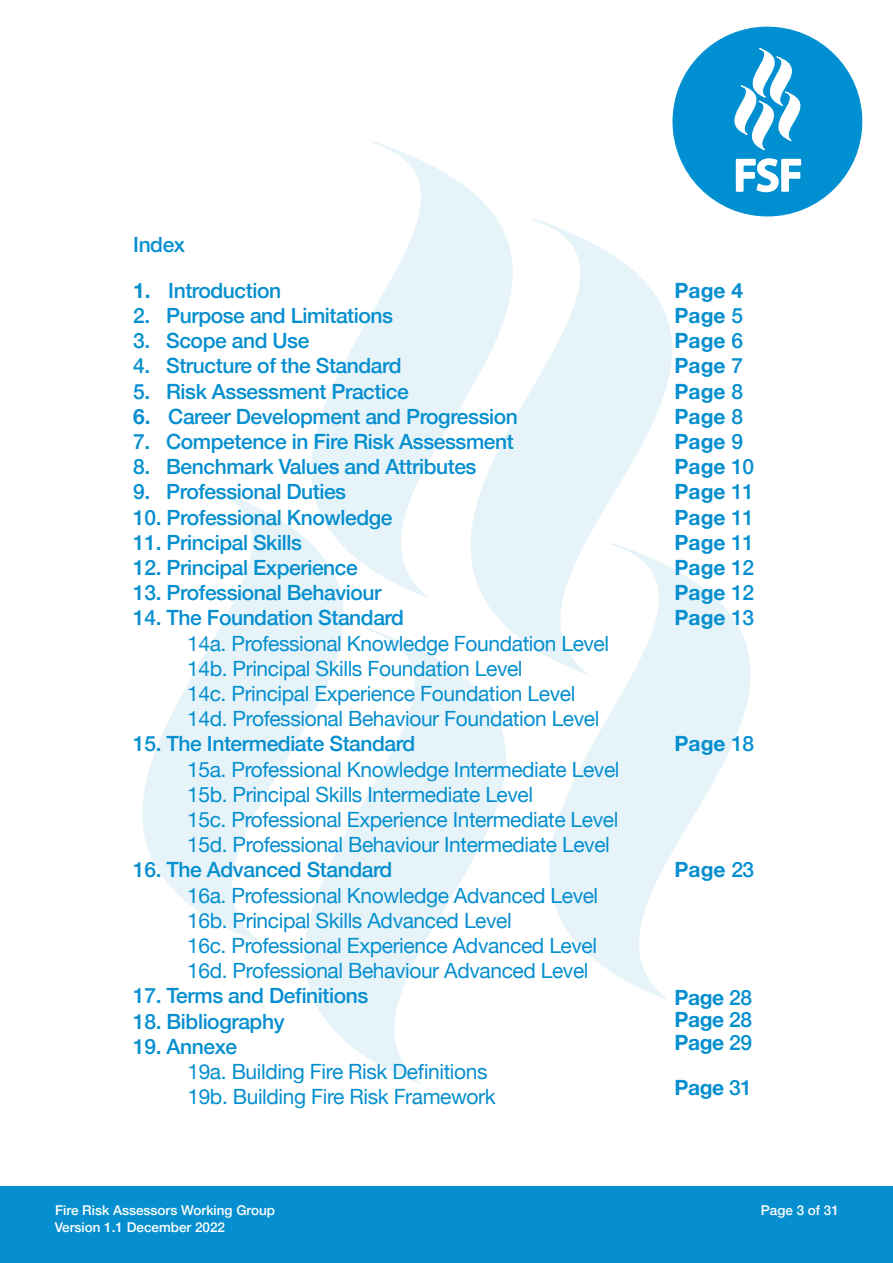
<style>
.page{position:relative;width:893px;height:1263px;background:#fff}
.page>*{position:absolute;margin:0;border:0;box-sizing:border-box;transform-origin:0 0}
.t1{font:21px/25.2px "Helvetica Neue";letter-spacing:-.02em;color:#068fcf}
.t2{font:500 21px "Helvetica Neue";letter-spacing:-.02em;color:#068fcf}
.t3{font:700 21px/25.2px "Helvetica Neue";color:#068fcf}
.t4{font:500 13.5px/16.2px "Helvetica Neue";color:#fff}
.s1{font-weight:700}
.s2{font-weight:500}
</style>
<div class="page">
<div style="left:0;top:1186px;width:893px;height:77px;background:#068fcf"></div>
<div style="left:673px;top:27px;width:189px;height:189px;background:#0090d1;border-radius:50%"></div>
<svg style="left:734px;top:48px;width:67px;height:103px"></svg>
<svg style="left:735px;top:158px;width:67px;height:35px"></svg>
<svg style="left:373px;top:140px;width:346px;height:77px"></svg>
<svg style="left:311px;top:217px;width:361px;height:325px"></svg>
<svg style="left:204px;top:485px;width:346px;height:142px"></svg>
<svg style="left:142px;top:627px;width:280px;height:457px"></svg>
<svg style="left:350px;top:542px;width:401px;height:458px"></svg>
<p class="t2" style="left:133px;top:227px;width:53px">Index</p>
<p class="t2" style="left:133px;top:273px;width:149px"><span class="s1">1.</span> Introduction</p>
<p class="t2" style="left:133px;top:299px;width:261px">2. Purpose and Limitations</p>
<p class="t2" style="left:133px;top:324px;width:178px">3. Scope and Use</p>
<p class="t2" style="left:133px;top:349px;width:270px">4. Structure of the Standard</p>
<p class="t2" style="left:133px;top:374px;width:277px">5. Risk Assessment Practice</p>
<p class="t2" style="left:133px;top:399px;width:386px"><span class="s1">6.</span> Career Development and Progression</p>
<p class="t2" style="left:133px;top:425px;width:382px">7. Competence in Fire Risk Assessment</p>
<p class="t2" style="left:133px;top:450px;width:345px">8. Benchmark Values and Attributes</p>
<p class="t2" style="left:133px;top:475px;width:214px">9. Professional Duties</p>
<p class="t2" style="left:133px;top:500px;width:261px">10. Professional Knowledge</p>
<p class="t2" style="left:133px;top:525px;width:170px">11. Principal Skills</p>
<p class="t2" style="left:133px;top:551px;width:226px">12. Principal Experience</p>
<p class="t2" style="left:133px;top:576px;width:250px">13. Professional Behaviour</p>
<p class="t2" style="left:133px;top:601px;width:272px">14. The Foundation Standard</p>
<p class="t1" style="left:187px;top:632px;width:423px">14a. Professional Knowledge Foundation Level 14b. Principal Skills Foundation Level<br>14c. Principal Experience Foundation Level 14d. Professional Behaviour Foundation Level</p>
<p class="t2" style="left:133px;top:727px;width:283px">15. The Intermediate Standard</p>
<p class="t1" style="left:187px;top:758px;width:434px">15a. Professional Knowledge Intermediate Level 15b. Principal Skills Intermediate Level<br>15c. Professional Experience Intermediate Level 15d. Professional Behaviour Intermediate Level</p>
<p class="t2" style="left:133px;top:853px;width:261px">16. The Advanced Standard</p>
<p class="t1" style="left:187px;top:884px;width:412px">16a. Professional Knowledge Advanced Level 16b. Principal Skills Advanced Level<br>16c. Professional Experience Advanced Level 16d. Professional Behaviour Advanced Level</p>
<p class="t2" style="left:133px;top:979px;width:237px">17. Terms and Definitions</p>
<p class="t2" style="left:133px;top:1004px;width:153px">18. Bibliography</p>
<p class="t2" style="left:133px;top:1029px;width:105px">19. Annexe</p>
<p class="t1" style="left:187px;top:1060px;width:310px">19a. Building Fire Risk Definitions<br>19b. Building Fire Risk Framework</p>
<p class="t3" style="left:675px;top:278px;width:81px">Page 4<br>Page <span class="s2">5<br></span>Page <span class="s2">6<br></span>Page <span class="s2">7<br></span>Page <span class="s2">8<br></span>Page <span class="s2">8<br></span>Page <span class="s2">9<br></span>Page <span class="s2">10<br></span>Page <span class="s2">11<br></span>Page <span class="s2">11<br></span>Page <span class="s2">11<br></span>Page <span class="s2">12<br></span>Page <span class="s2">12<br></span>Page <span class="s2">13</span></p>
<p class="t3" style="left:675px;top:732px;width:81px">Page <span class="s2">18</span></p>
<p class="t3" style="left:675px;top:858px;width:81px">Page <span class="s2">23</span></p>
<p class="t3" style="left:675px;top:987px;width:79px;line-height:22.5px;text-align:justify">Page <span class="s2">28<br></span>Page <span class="s2">28<br></span>Page <span class="s2">29</span></p>
<p class="t3" style="left:675px;top:1075px;width:79px">Page <span class="s2">31</span></p>
<p class="t4" style="left:116px;top:1201px;width:161px;text-indent:-61px">Fire Risk Assessors Working Group<br>October 2022</p>
<p class="t4" style="left:761px;top:1201px;width:80px">Page 3 of 31</p>
<p class="t4" style="left:55px;top:1218px;width:172px">Version 1.1 December 2022</p>
</div>
